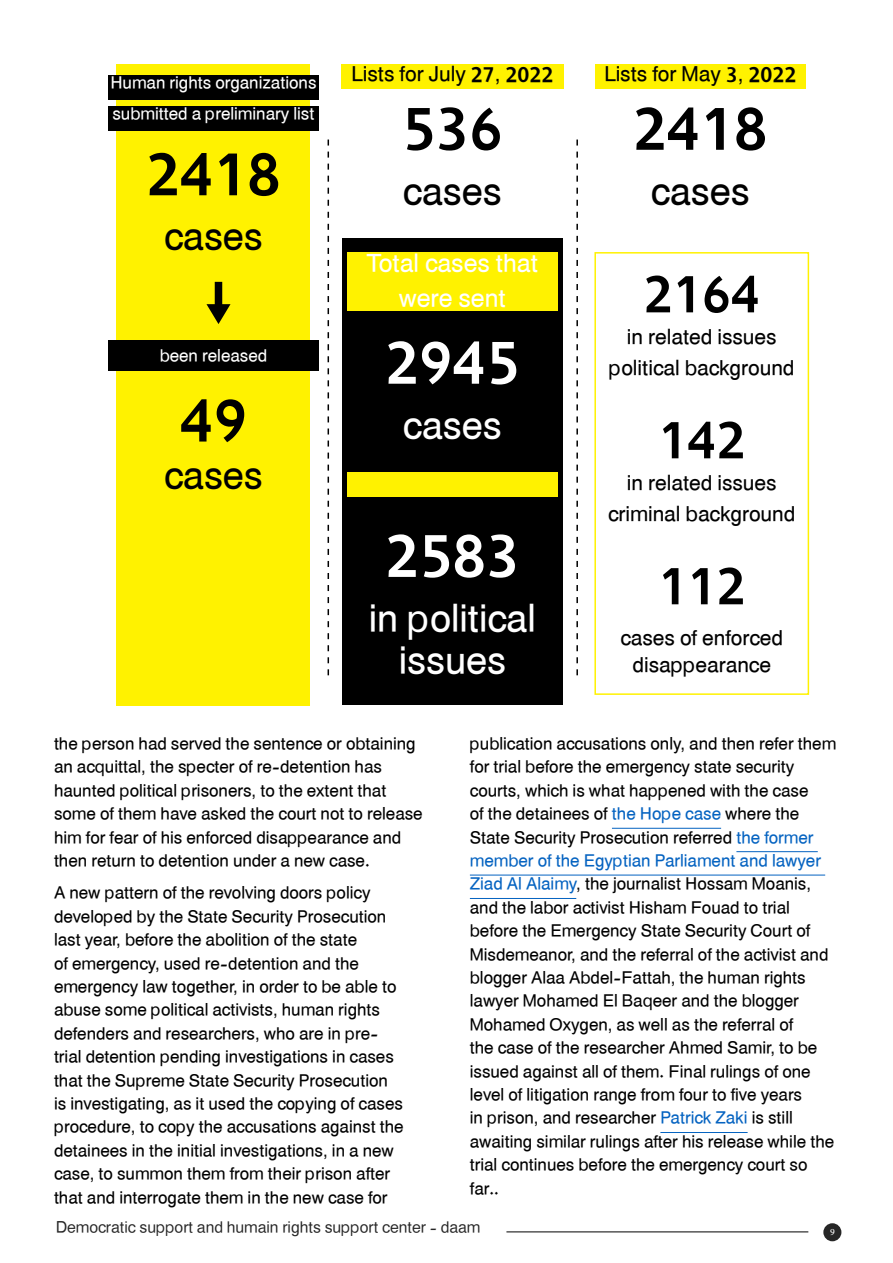
<style>
.page{position:relative;width:893px;height:1263px;background:#fff}
.page>*{position:absolute;margin:0;border:0;box-sizing:border-box;transform-origin:0 0}
.t1{font:67.5px "Hacen Liner Screen";color:#000}
.t2{font:67.5px "Hacen Liner Screen";color:#fff}
.t3{font:58.5px "Hacen Liner Screen";color:#000}
.t4{font:43.5px/42px "Hacen Liner Screen";color:#fff;text-align:center}
.t5{font:43.5px "Hacen Liner Screen";color:#000}
.t6{font:28.5px/34.2px "Hacen Liner Screen";color:#fff;text-align:center}
.t7{font:24px/31.2px "Hacen Liner Screen";color:#000;text-align:center}
.t8{font:19.5px/23.4px "Hacen Liner Screen";color:#000}
.t9{font:19.5px/30.8px "Hacen Liner Screen";color:#fff}
.t10{font:300 18px "Hacen Liner Print out";color:#262626}
.t11{font:13.5px "Adobe Arabic";color:#fff}
.s1{color:#0563c1}
</style>
<div class="page">
<hr style="left:506px;top:1231px;width:302px;height:1px;background:#000">
<div style="left:823px;top:1223px;width:18px;height:18px;background:#262626;border-radius:50%"></div>
<hr style="left:612px;top:828px;width:109px;height:1px;background:#0563c1">
<hr style="left:736px;top:851px;width:82px;height:1px;background:#0563c1">
<hr style="left:470px;top:874px;width:355px;height:1px;background:#0563c1">
<hr style="left:470px;top:898px;width:106px;height:1px;background:#0563c1">
<hr style="left:660px;top:1132px;width:88px;height:1px;background:#0563c1">
<div style="left:342px;top:238px;width:221px;height:467px;background:#000"></div>
<div style="left:595px;top:65px;width:210px;height:24px;background:#fff200"></div>
<div style="left:341px;top:65px;width:223px;height:24px;background:#fff200"></div>
<div style="left:594px;top:252px;width:215px;height:443px;border:2px solid #fff200"></div>
<div style="left:116px;top:65px;width:194px;height:641px;background:#fff200"></div>
<div style="left:108px;top:75px;width:211px;height:25px;background:#000"></div>
<div style="left:108px;top:106px;width:211px;height:25px;background:#000"></div>
<div style="left:108px;top:340px;width:211px;height:31px;background:#000"></div>
<div style="left:215px;top:282px;width:7px;height:25px;background:#000"></div>
<svg style="left:206px;top:304px;width:24px;height:20px"></svg>
<div style="left:347px;top:252px;width:210px;height:58px;background:#fff200"></div>
<div style="left:347px;top:472px;width:210px;height:24px;background:#fff200"></div>
<svg style="left:576px;top:140px;width:2px;height:535px"></svg>
<svg style="left:328px;top:140px;width:1px;height:535px"></svg>
<p class="t9" style="left:110px;top:69px;width:208px">Human rights organizations submitted a preliminary list</p>
<h1 class="t1" style="left:146px;top:128px;width:136px">2418</h1>
<h3 class="t5" style="left:164px;top:208px;width:100px">cases</h3>
<p class="t9" style="left:160px;top:341px;width:109px">been released</p>
<h1 class="t1" style="left:180px;top:374px;width:69px">49</h1>
<h3 class="t5" style="left:164px;top:447px;width:100px">cases</h3>
<p class="t7" style="left:351px;top:60px;width:204px">Lists for July 27, 2022</p>
<p class="t7" style="left:604px;top:60px;width:194px">Lists for May 3, 2022</p>
<h1 class="t1" style="left:633px;top:82px;width:136px">2418</h1>
<h3 class="t5" style="left:651px;top:162px;width:100px">cases</h3>
<h1 class="t1" style="left:402px;top:82px;width:102px">536</h1>
<h3 class="t5" style="left:403px;top:162px;width:100px">cases</h3>
<h3 class="t6" style="left:367px;top:248px;width:173px">Total cases that were sent</h3>
<h1 class="t2" style="left:385px;top:316px;width:136px">2945</h1>
<h3 class="t4" style="left:403px;top:407px;width:100px">cases</h3>
<h1 class="t2" style="left:385px;top:509px;width:136px">2583</h1>
<h3 class="t4" style="left:369px;top:600px;width:168px">in political issues</h3>
<h2 class="t3" style="left:644px;top:254px;width:118px">2164</h2>
<p class="t7" style="left:609px;top:323px;width:187px">in related issues political background</p>
<h2 class="t3" style="left:658px;top:400px;width:89px">142</h2>
<p class="t7" style="left:608px;top:469px;width:189px">in related issues criminal background</p>
<h2 class="t3" style="left:658px;top:546px;width:89px">112</h2>
<p class="t7" style="left:620px;top:626px;width:164px;line-height:27px">cases of enforced disappearance</p>
<p class="t8" style="left:54px;top:733px;width:370px">the person had served the sentence or obtaining an acquittal, the specter of re-detention has haunted political prisoners, to the extent that some of them have asked the court not to release him for fear of his enforced disappearance and then return to detention under a new case.</p>
<p class="t8" style="left:54px;top:882px;width:351px">A new pattern of the revolving doors policy developed by the State Security Prosecution last year, before the abolition of the state<br>of emergency, used re-detention and the emergency law together, in order to be able to abuse some political activists, human rights defenders and researchers, who are in pre&shy;trial detention pending investigations in cases that the Supreme State Security Prosecution is investigating, as it used the copying of cases procedure, to copy the accusations against the detainees in the initial investigations, in a new case, to summon them from their prison after that and interrogate them in the new case for</p>
<p class="t8" style="left:470px;top:733px;width:368px">publication accusations only, and then refer them for trial before the emergency state security courts, which is what happened with the case<br>of the detainees of <span class="s1">the Hope case</span> where the State Security Prosecution referred <span class="s1">the former member of the Egyptian Parliament and lawyer Ziad Al Alaimy</span>, the journalist Hossam Moanis, and the labor activist Hisham Fouad to trial before the Emergency State Security Court of Misdemeanor, and the referral of the activist and blogger Alaa Abdel-Fattah, the human rights lawyer Mohamed El Baqeer and the blogger Mohamed Oxygen, as well as the referral of<br>the case of the researcher Ahmed Samir, to be issued against all of them. Final rulings of one level of litigation range from four to five years<br>in prison, and researcher <span class="s1">Patrick Zaki</span> is still awaiting similar rulings after his release while the trial continues before the emergency court so far..</p>
<p class="t10" style="left:56px;top:1215px;width:426px">Democratic support and humain rights support center - daam</p>
<p class="t11" style="left:830px;top:1222px;width:6px">9</p>
</div>
